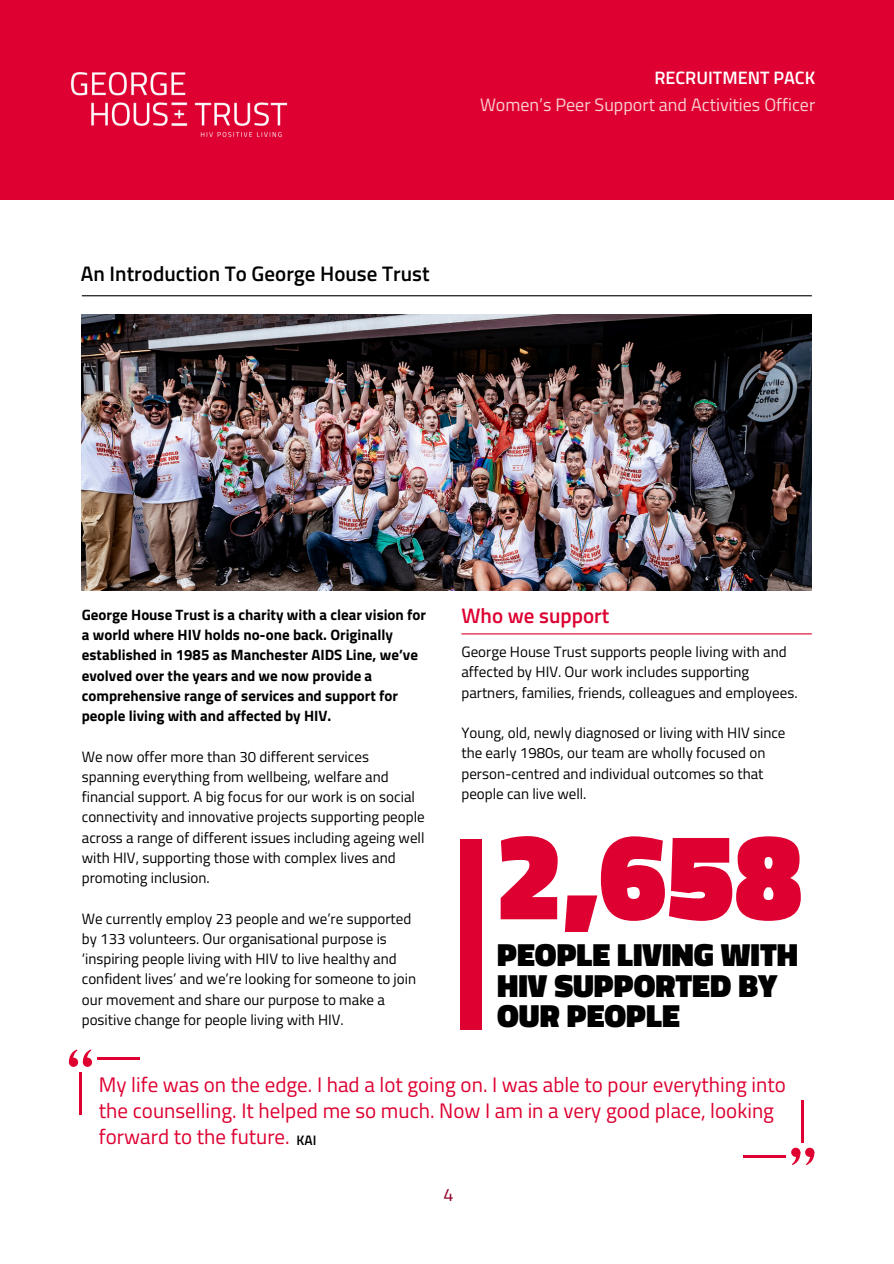
<style>
.page{position:relative;width:894px;height:1264px;background:#fff}
.page>*{position:absolute;margin:0;border:0;box-sizing:border-box;transform-origin:0 0}
.t1{font:900 123.3px "Titillium Web";color:#dd0031}
.t2{font:900 32.4px/30.2px "Titillium Web";color:#000}
.t3{font:21px/25.8px "Titillium Web";color:#dd0031}
.t4{font:600 21px "Titillium Web";color:#000}
.t5{font:600 21px "Titillium Web";color:#dd0031}
.t6{font:18px "Titillium Web";color:#facfd0}
.t7{font:600 18px "Titillium Web";color:#fff}
.t8{font:18px "Titillium Web";color:#8f002a}
.t9{font:15px/20.2px "Titillium Web";color:#000}
.t10{font:700 15px/20.2px "Titillium Web";color:#000}
.t11{font:600 13.8px "Titillium Web";color:#000}
</style>
<div class="page">
<hr style="left:82px;top:295px;width:729px;height:1px;background:#000">
<img style="left:82px;top:315px;width:729px;height:275px">
<hr style="left:461px;top:633px;width:350px;height:1px;background:#dd0031">
<div style="left:83px;top:1057px;width:9px;height:9px;background:#dd0031;border-radius:50%"></div>
<div style="left:69px;top:1057px;width:9px;height:9px;background:#dd0031;border-radius:50%"></div>
<svg style="left:68px;top:1049px;width:24px;height:16px"></svg>
<hr style="left:79px;top:1071px;width:3px;height:43px;background:#dd0031">
<hr style="left:97px;top:1057px;width:43px;height:2px;background:#dd0031">
<svg style="left:791px;top:1149px;width:24px;height:16px"></svg>
<hr style="left:801px;top:1099px;width:2px;height:43px;background:#dd0031">
<hr style="left:743px;top:1155px;width:43px;height:2px;background:#dd0031">
<div style="left:460px;top:839px;width:21px;height:190px;background:#dd0031"></div>
<div style="left:0;top:0;width:893px;height:199px;background:#dd0031"></div>
<img style="left:70px;top:72px;width:217px;height:66px">
<p class="t7" style="left:654px;top:64px;width:162px">RECRUITMENT PACK</p>
<h1 class="t6" style="left:480px;top:90px;width:336px">Women’s Peer Support and Activities Officer</h1>
<h5 class="t4" style="left:81px;top:257px;width:350px">An Introduction To George House Trust</h5>
<h6 class="t10" style="left:82px;top:604px;width:346px">George House Trust is a charity with a clear vision for a world where HIV holds no-one back. Originally established in 1985 as Manchester AIDS Line, we’ve evolved over the years and we now provide a comprehensive range of services and support for people living with and affected by HIV.</h6>
<h3 class="t9" style="left:82px;top:746px;width:344px">We now offer more than 30 different services spanning everything from wellbeing, welfare and financial support. A big focus for our work is on social connectivity and innovative projects supporting people across a range of different issues including ageing well with HIV, supporting those with complex lives and promoting inclusion.</h3>
<p class="t9" style="left:82px;top:908px;width:336px">We currently employ 23 people and we’re supported by 133 volunteers. Our organisational purpose is ‘inspiring people living with HIV to live healthy and confident lives’ and we’re looking for someone to join our movement and share our purpose to make a positive change for people living with HIV.</p>
<p class="t5" style="left:461px;top:599px;width:149px">Who we support</p>
<p class="t9" style="left:461px;top:641px;width:337px">George House Trust supports people living with and affected by HIV. Our work includes supporting partners, families, friends, colleagues and employees.</p>
<p class="t9" style="left:461px;top:722px;width:325px">Young, old, newly diagnosed or living with HIV since the early 1980s, our team are wholly focused on person-centred and individual outcomes so that people can live well.</p>
<h3 class="t1" style="left:495px;top:779px;width:308px">2,658</h3>
<p class="t2" style="left:497px;top:939px;width:302px">PEOPLE LIVING WITH<br>HIV SUPPORTED BY<br>OUR PEOPLE</p>
<p class="t3" style="left:99px;top:1071px;width:688px">My life was on the edge. I had a lot going on. I was able to pour everything into the counselling. It helped me so much. Now I am in a very good place, looking forward to the future.</p>
<p class="t11" style="left:296px;top:1128px;width:21px">KAI</p>
<p class="t8" style="left:443px;top:1180px;width:12px">4</p>
</div>
